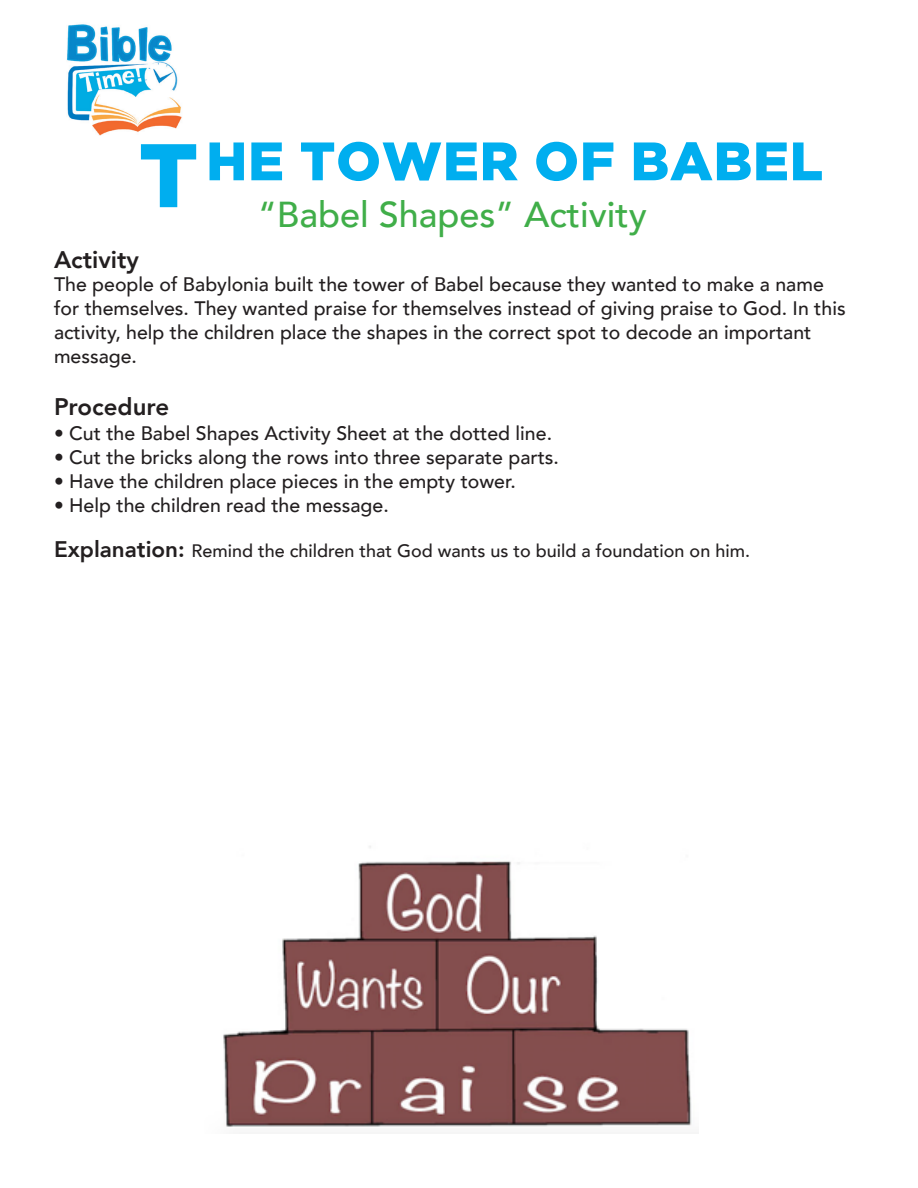
<style>
.page{position:relative;width:918px;height:1188px;background:#fff}
.page>*{position:absolute;margin:0;border:0;box-sizing:border-box;transform-origin:0 0}
.t1{font:900 90px "Gotham";color:#00aeef}
.t2{font:900 54px "Gotham";letter-spacing:.015em;color:#00aeef}
.t3{font:500 36px "Avenir";color:#40ae49}
.t4{font:800 24px "Avenir";color:#231f20}
.t5{font:500 19.5px/24px "Avenir";color:#231f20}
.t6{font:500 18px "Avenir";color:#231f20}
.s1{font-weight:800;font-size:22.5px}
</style>
<div class="page">
<img style="left:67px;top:24px;width:115px;height:112px">
<img style="left:223px;top:846px;width:469px;height:281px">
<p class="t2" style="left:206px;top:130px;width:618px">HE TOWER OF BABEL</p>
<p class="t1" style="left:139px;top:123px;width:61px">T</p>
<p class="t3" style="left:258px;top:184px;width:390px">“Babel Shapes” Activity</p>
<p class="t5" style="left:54px;top:271px;width:793px">The people of Babylonia built the tower of Babel because they wanted to make a name for themselves. They wanted praise for themselves instead of giving praise to God. In this activity, help the children place the shapes in the correct spot to decode an important message.</p>
<p class="t4" style="left:54px;top:388px;width:117px">Procedure</p>
<p class="t5" style="left:54px;top:420px;width:500px">• Cut the Babel Shapes Activity Sheet at the dotted line.</p>
<p class="t5" style="left:54px;top:444px;width:506px">• Cut the bricks along the rows into three separate parts.</p>
<p class="t5" style="left:54px;top:468px;width:463px">• Have the children place pieces in the empty tower.</p>
<p class="t5" style="left:54px;top:492px;width:336px">• Help the children read the message.</p>
<p class="t6" style="left:54px;top:535px;width:698px"><span class="s1">Explanation:</span> Remind the children that God wants us to build a foundation on him.</p>
<p class="t4" style="left:54px;top:241px;width:86px">Activity</p>
</div>
